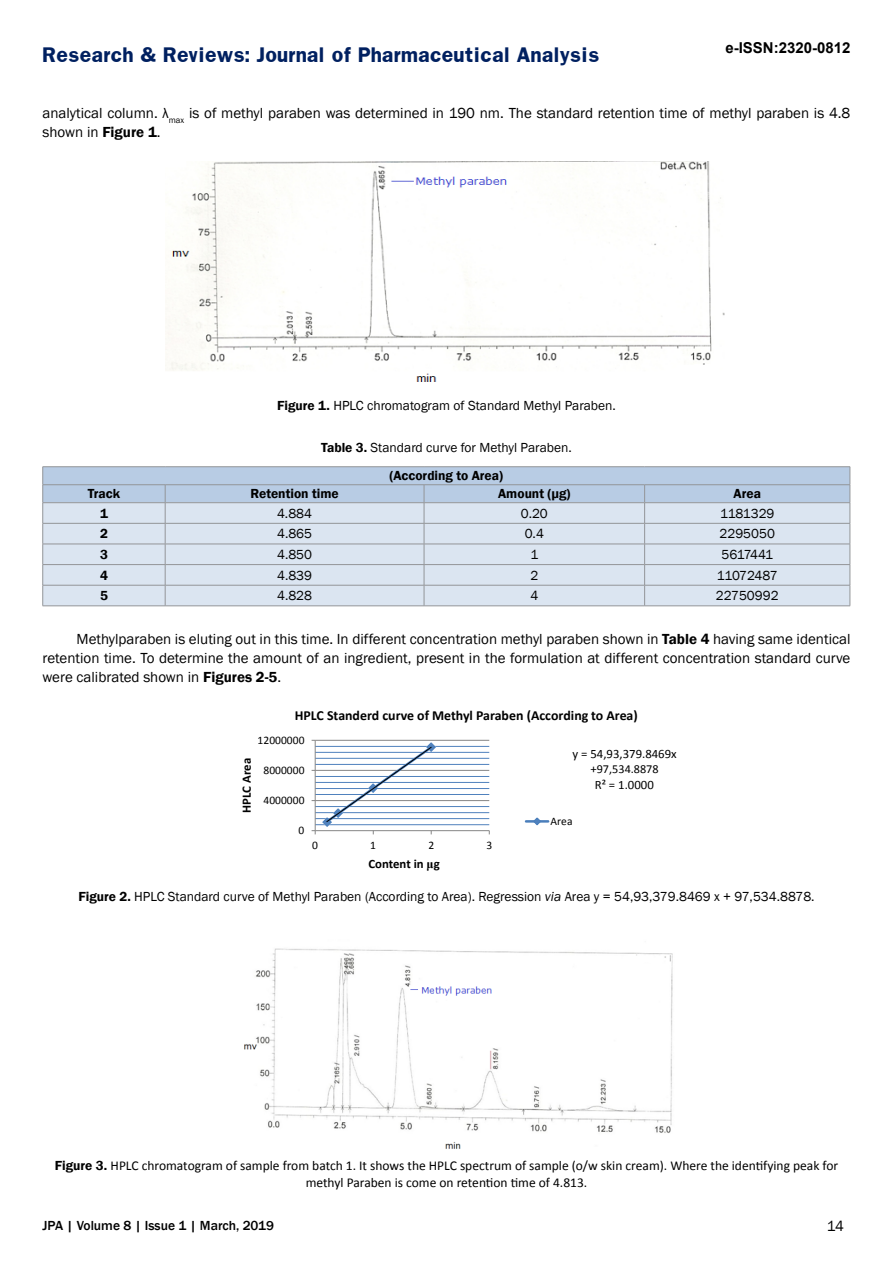
<style>
.page{position:relative;width:893px;height:1263px;background:#fff}
.page>*{position:absolute;margin:0;border:0;box-sizing:border-box;transform-origin:0 0}
.t1{font:700 18px "Franklin";color:#002060}
.t2{font:15px/18.8px "Franklin Gothic";color:#000}
.t3{font:700 15px "Arial";color:#000}
.t4{font:700 13.8px "Calibri";color:#000}
.t5{font:13.5px/28.5px "Franklin Gothic";color:#000;text-align:center}
.t6{font:13.5px/16.2px "Calibri";color:#000;text-align:center}
.t7{font:600 13.5px "Franklin Gothic";color:#000}
.t8{font:500 13.5px "Franklin Gothic";color:#000}
.t9{font:13.5px "Franklin Gothic";letter-spacing:-.03em;color:#000}
.t10{font:13.5px "Franklin Gothic";letter-spacing:-.055em;color:#000}
.t11{font:12.75px "Calibri";letter-spacing:.005em;color:#000}
.t12{font:700 12.75px "Calibri";color:#000}
.t13{font:12.15px "Calibri";letter-spacing:.005em;color:#000}
.t14{font:11.55px "Calibri";color:#000}
.s1{font-weight:600}
.s2{font-family:"Times New Roman"}
.s3{font-size:12.75px}
.s4{font-style:italic}
.s5{font-family:"Franklin Gothic";font-weight:600}
</style>
<div class="page">
<img style="left:166px;top:162px;width:559px;height:220px">
<hr style="left:43px;top:466px;width:122px;height:1px;background:#939598">
<hr style="left:165px;top:466px;width:259px;height:1px;background:#939598">
<hr style="left:424px;top:466px;width:221px;height:1px;background:#939598">
<hr style="left:645px;top:466px;width:205px;height:1px;background:#939598">
<svg style="left:42px;top:467px;width:809px;height:139px;background:#cedae8"></svg>
<hr style="left:43px;top:606px;width:122px;height:1px;background:#939598">
<hr style="left:165px;top:606px;width:259px;height:1px;background:#939598">
<hr style="left:424px;top:606px;width:221px;height:1px;background:#939598">
<hr style="left:645px;top:606px;width:205px;height:1px;background:#939598">
<svg style="left:311px;top:739px;width:239px;height:96px"></svg>
<img style="left:245px;top:948px;width:428px;height:201px">
<p class="t1" style="left:43px;top:43px;width:558px">Research &amp; Reviews: Journal of Pharmaceutical Analysis</p>
<p class="t3" style="left:725px;top:38px;width:127px">e-ISSN:2320-0812</p>
<p class="t2" style="left:43px;top:104px;width:809px">analytical column. λ<sub>max</sub> is of methyl paraben was determined in 190 nm. The standard retention time of methyl paraben is 4.8 shown in <span class="s1">Figure 1</span>.</p>
<p class="t5" style="left:277px;top:392px;width:340px"><span class="s1">Figure 1.</span> HPLC chromatogram of Standard Methyl Paraben.</p>
<p class="t5" style="left:321px;top:434px;width:252px"><span class="s1">Table 3.</span> Standard curve for Methyl Paraben. <span class="s1">(According to Area)</span></p>
<p class="t7" style="left:88px;top:486px;width:34px">Track</p>
<p class="t7" style="left:250px;top:486px;width:90px">Retention time</p>
<p class="t7" style="left:498px;top:486px;width:74px">Amount (μg)</p>
<p class="t7" style="left:734px;top:486px;width:29px">Area</p>
<p class="t7" style="left:100px;top:505px;width:9px">1</p>
<p class="t5" style="left:277px;top:499px;width:37px">4.884</p>
<p class="t5" style="left:521px;top:499px;width:29px">0.20</p>
<p class="t5" style="left:720px;top:499px;width:56px">1181329</p>
<p class="t7" style="left:100px;top:525px;width:9px">2</p>
<p class="t5" style="left:277px;top:520px;width:37px">4.865</p>
<p class="t5" style="left:525px;top:520px;width:21px">0.4</p>
<p class="t5" style="left:720px;top:520px;width:57px">2295050</p>
<p class="t7" style="left:100px;top:546px;width:9px">3</p>
<p class="t5" style="left:277px;top:540px;width:37px">4.850</p>
<p class="t5" style="left:530px;top:540px;width:9px">1</p>
<p class="t10" style="left:721px;top:546px;width:53px">5617441</p>
<p class="t7" style="left:100px;top:567px;width:9px">4</p>
<p class="t5" style="left:277px;top:561px;width:37px">4.839</p>
<p class="t5" style="left:530px;top:561px;width:9px">2</p>
<p class="t9" style="left:717px;top:567px;width:62px">11072487</p>
<p class="t7" style="left:100px;top:587px;width:9px">5</p>
<p class="t5" style="left:277px;top:582px;width:37px">4.828</p>
<p class="t5" style="left:530px;top:582px;width:9px">4</p>
<p class="t5" style="left:716px;top:582px;width:64px">22750992</p>
<p class="t2" style="left:43px;top:630px;width:809px;text-align:justify;text-indent:34px">Methylparaben is eluting out in this time. In different concentration methyl paraben shown in <span class="s1">Table 4</span> having same identical retention time. To determine the amount of an ingredient, present in the formulation at different concentration standard curve were calibrated shown in <span class="s1">Figures 2-5</span>.</p>
<p class="t4" style="left:295px;top:706px;width:344px">HPLC Standerd curve of Methyl Paraben (According to Area)</p>
<p class="t14" style="left:258px;top:732px;width:48px">12000000</p>
<p class="t12" style="left:238px;top:813px;width:56px;rotate:-90deg">HPLC Area</p>
<p class="t14" style="left:263px;top:762px;width:43px">8000000</p>
<p class="t14" style="left:263px;top:793px;width:43px">4000000</p>
<p class="t14" style="left:299px;top:823px;width:7px">0</p>
<p class="t14" style="left:312px;top:838px;width:7px">0</p>
<p class="t14" style="left:370px;top:838px;width:7px">1</p>
<p class="t14" style="left:428px;top:838px;width:7px">2</p>
<p class="t14" style="left:486px;top:838px;width:7px">3</p>
<p class="t12" style="left:368px;top:855px;width:73px">Content in <span class="s2">μ</span>g</p>
<p class="t11" style="left:572px;top:745px;width:106px">y = 54,93,379.8469x</p>
<p class="t13" style="left:590px;top:762px;width:70px"><span class="s3">+</span>97,534.8878</p>
<p class="t11" style="left:595px;top:777px;width:60px">R² = 1.0000</p>
<p class="t14" style="left:550px;top:813px;width:23px">Area</p>
<p class="t5" style="left:78px;top:883px;width:738px"><span class="s1">Figure 2.</span> HPLC Standard curve of Methyl Paraben (According to Area). Regression <span class="s4">via</span> Area y = 54,93,379.8469 x + 97,534.8878.</p>
<p class="t6" style="left:55px;top:1158px;width:785px"><span class="s5">Figure 3.</span> HPLC chromatogram of sample from batch 1. It shows the HPLC spectrum of sample (o/w skin cream). Where the identifying peak for methyl Paraben is come on retention time of 4.813.</p>
<p class="t8" style="left:43px;top:1217px;width:233px">JPA | Volume 8 | Issue 1 | March, 2019</p>
<p class="t2" style="left:827px;top:1217px;width:19px">14</p>
</div>
